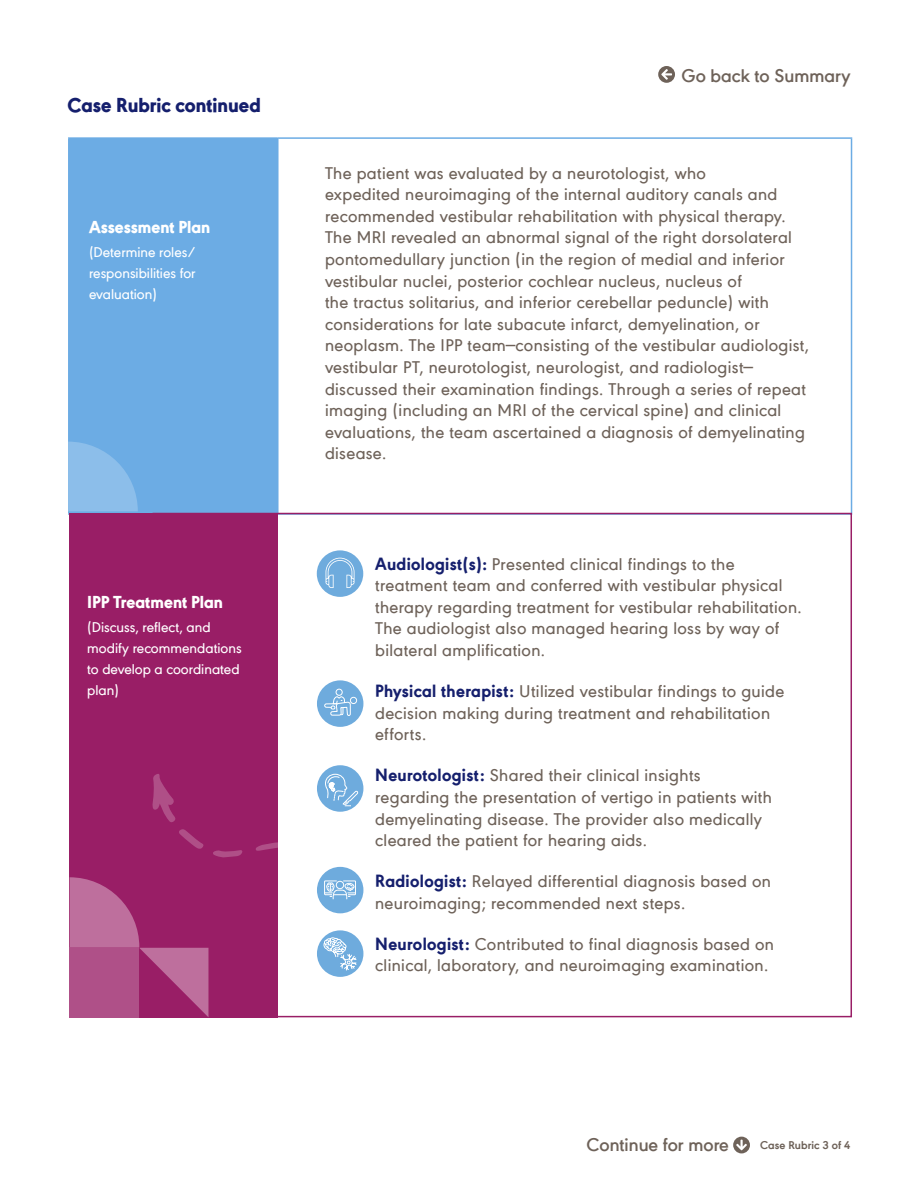
<style>
.page{position:relative;width:918px;height:1188px;background:#fff}
.page>*{position:absolute;margin:0;border:0;box-sizing:border-box;transform-origin:0 0}
.t1{font:800 21px "URW Geometric";color:#151f6d}
.t2{font:600 19.5px "URW Geometric";color:#6e6259}
.t3{font:500 18px/21.6px "URW Geometric";letter-spacing:.02em;color:#6e6259}
.t4{font:800 18px "URW Geometric";color:#fff}
.t5{font:500 15px/21px "URW Geometric";color:#fff;text-align:justify}
.t6{font:700 12px "URW Geometric";letter-spacing:.01em;color:#6e6259}
.s1{font-weight:800;color:#151f6d}
</style>
<div class="page">
<svg style="left:733px;top:1137px;width:17px;height:16px"></svg>
<svg style="left:658px;top:66px;width:17px;height:17px"></svg>
<div style="left:69px;top:138px;width:209px;height:376px;background:#6cace4"></div>
<hr style="left:68px;top:139px;width:2px;height:374px;background:#6cace4">
<hr style="left:68px;top:137px;width:210px;height:2px;background:#6cace4">
<hr style="left:68px;top:513px;width:210px;height:2px;background:#6cace4">
<hr style="left:277px;top:139px;width:2px;height:374px;background:#6cace4">
<hr style="left:278px;top:137px;width:574px;height:2px;background:#6cace4">
<hr style="left:851px;top:139px;width:1px;height:374px;background:#6cace4">
<svg style="left:68px;top:442px;width:70px;height:69px"></svg>
<div style="left:69px;top:513px;width:209px;height:504px;background:#991e66"></div>
<svg style="left:70px;top:877px;width:138px;height:140px"></svg>
<svg style="left:152px;top:774px;width:24px;height:48px"></svg>
<svg style="left:179px;top:829px;width:25px;height:20px"></svg>
<svg style="left:256px;top:842px;width:22px;height:9px"></svg>
<svg style="left:213px;top:850px;width:30px;height:8px"></svg>
<div style="left:317px;top:680px;width:46px;height:47px;background:#6eabdd;border-radius:50%"></div>
<div style="left:336px;top:689px;width:7px;height:7px;border:1px solid #fff;border-radius:50%"></div>
<div style="left:350px;top:697px;width:7px;height:7px;border:1px solid #fff;border-radius:50%"></div>
<svg style="left:324px;top:696px;width:27px;height:28px"></svg>
<div style="left:317px;top:550px;width:46px;height:47px;background:#6eabdd;border-radius:50%"></div>
<svg style="left:326px;top:558px;width:29px;height:30px"></svg>
<div style="left:317px;top:765px;width:46px;height:47px;background:#6eabdd;border-radius:50%"></div>
<svg style="left:325px;top:773px;width:34px;height:33px"></svg>
<div style="left:317px;top:930px;width:46px;height:47px;background:#6eabdd;border-radius:50%"></div>
<svg style="left:323px;top:937px;width:38px;height:40px"></svg>
<div style="left:317px;top:867px;width:46px;height:46px;background:#6eabdd;border-radius:50%"></div>
<svg style="left:324px;top:880px;width:32px;height:20px"></svg>
<p class="t1" style="left:68px;top:89px;width:195px">Case Rubric continued</p>
<p class="t4" style="left:89px;top:213px;width:123px">Assessment Plan</p>
<p class="t5" style="left:89px;top:240px;width:108px">(Determine roles/ responsibilities for evaluation)</p>
<p class="t4" style="left:87px;top:588px;width:137px">IPP Treatment Plan</p>
<p class="t5" style="left:87px;top:616px;width:156px;text-align:left">(Discuss, reflect, and modify recommendations to develop a coordinated plan)</p>
<p class="t2" style="left:682px;top:61px;width:170px">Go back to Summary</p>
<p class="t3" style="left:325px;top:160px;width:486px">The patient was evaluated by a neurotologist, who<br>expedited neuroimaging of the internal auditory canals and recommended vestibular rehabilitation with physical therapy.<br>The MRI revealed an abnormal signal of the right dorsolateral pontomedullary junction (in the region of medial and inferior vestibular nuclei, posterior cochlear nucleus, nucleus of<br>the tractus solitarius, and inferior cerebellar peduncle) with considerations for late subacute infarct, demyelination, or neoplasm. The IPP team—consisting of the vestibular audiologist, vestibular PT, neurotologist, neurologist, and radiologist— discussed their examination findings. Through a series of repeat imaging (including an MRI of the cervical spine) and clinical evaluations, the team ascertained a diagnosis of demyelinating disease.</p>
<p class="t3" style="left:375px;top:551px;width:428px"><span class="s1">Audiologist(s):</span> Presented clinical findings to the treatment team and conferred with vestibular physical therapy regarding treatment for vestibular rehabilitation.<br>The audiologist also managed hearing loss by way of bilateral amplification.</p>
<p class="t3" style="left:375px;top:679px;width:411px"><span class="s1">Physical therapist:</span> Utilized vestibular findings to guide decision making during treatment and rehabilitation efforts.</p>
<p class="t3" style="left:375px;top:763px;width:398px"><span class="s1">Neurotologist:</span> Shared their clinical insights regarding the presentation of vertigo in patients with demyelinating disease. The provider also medically cleared the patient for hearing aids.</p>
<p class="t3" style="left:375px;top:869px;width:397px"><span class="s1">Radiologist:</span> Relayed differential diagnosis based on neuroimaging; recommended next steps.</p>
<p class="t3" style="left:375px;top:932px;width:400px"><span class="s1">Neurologist:</span> Contributed to final diagnosis based on clinical, laboratory, and neuroimaging examination.</p>
<p class="t2" style="left:587px;top:1130px;width:144px">Continue for more</p>
<p class="t6" style="left:760px;top:1136px;width:92px">Case Rubric 3 of 4</p>
</div>
